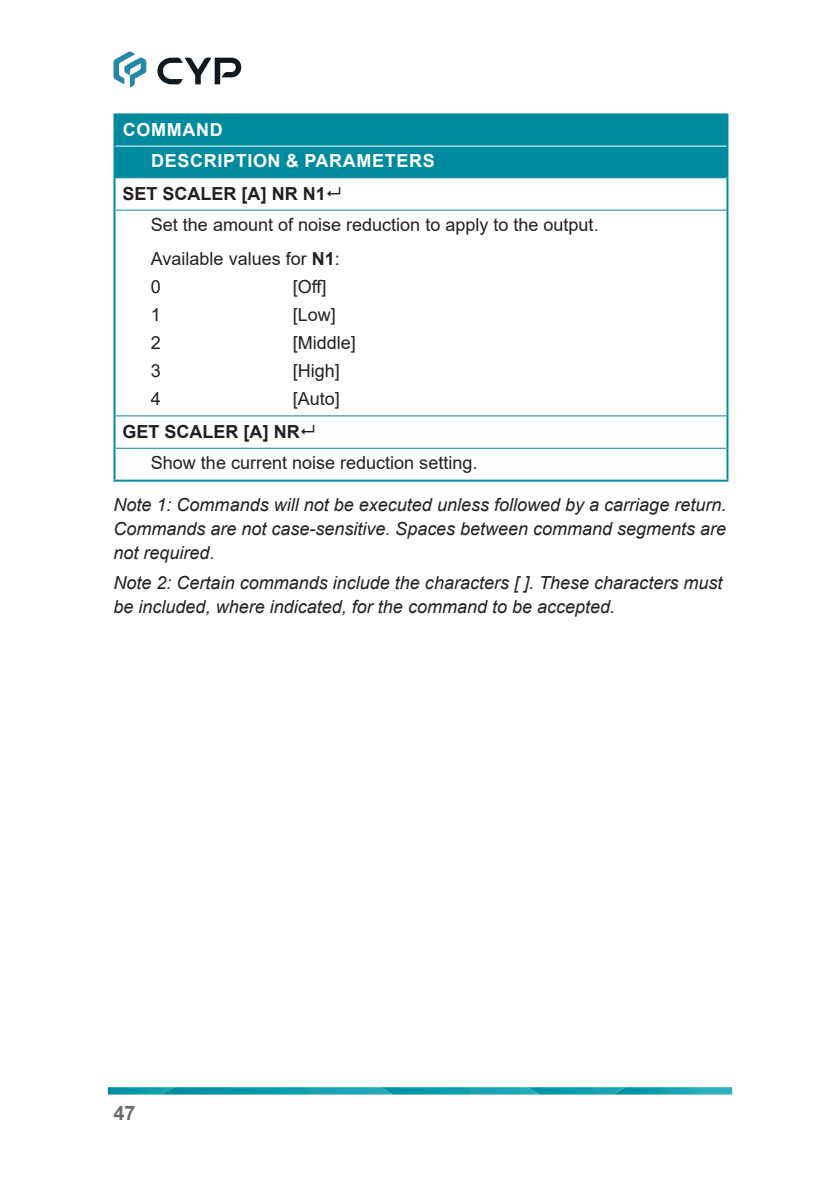
<style>
.page{position:relative;width:840px;height:1191px;background:#fff}
.page>*{position:absolute;margin:0;border:0;box-sizing:border-box;transform-origin:0 0}
.t1{font:700 20px "Arial";color:#6c6d70}
.Paragraph{font:italic 18px/24px "Arial";color:#231f20;text-align:justify}
.Table_Text{font:18px/28px "Arial";color:#231f20}
.Table_Text_-_Bold{font:700 18px "Arial";color:#231f20}
.Table_Header{font:700 18px "Arial";letter-spacing:.035em;color:#fff}
.s1{font-weight:700}
</style>
<div class="page">
<svg style="left:113px;top:51px;width:33px;height:36px"></svg>
<svg style="left:157px;top:58px;width:84px;height:26px"></svg>
<svg style="left:108px;top:1087px;width:623px;height:7px;background:#15a0b2"></svg>
<hr style="left:113px;top:113px;width:30px;height:2px;background:#008aa0">
<hr style="left:113px;top:115px;width:2px;height:31px;background:#008aa0">
<hr style="left:143px;top:113px;width:585px;height:2px;background:#008aa0">
<hr style="left:726px;top:115px;width:2px;height:31px;background:#008aa0">
<hr style="left:113px;top:146px;width:2px;height:32px;background:#008aa0">
<hr style="left:726px;top:146px;width:2px;height:32px;background:#008aa0">
<hr style="left:113px;top:178px;width:2px;height:32px;background:#008aa0">
<hr style="left:726px;top:178px;width:2px;height:32px;background:#008aa0">
<hr style="left:113px;top:210px;width:2px;height:206px;background:#008aa0">
<hr style="left:726px;top:210px;width:2px;height:206px;background:#008aa0">
<hr style="left:113px;top:416px;width:2px;height:32px;background:#008aa0">
<hr style="left:726px;top:416px;width:2px;height:32px;background:#008aa0">
<hr style="left:113px;top:448px;width:2px;height:31px;background:#008aa0">
<hr style="left:726px;top:448px;width:2px;height:31px;background:#008aa0">
<hr style="left:113px;top:479px;width:30px;height:2px;background:#008aa0">
<hr style="left:143px;top:479px;width:585px;height:2px;background:#008aa0">
<div style="left:114px;top:115px;width:613px;height:63px;background:#008aa0"></div>
<hr style="left:143px;top:177px;width:583px;height:1px;background:#008aa0">
<svg style="left:115px;top:210px;width:28px;height:1px"></svg>
<hr style="left:143px;top:210px;width:583px;height:1px;background:#008aa0">
<svg style="left:115px;top:415px;width:28px;height:1px"></svg>
<hr style="left:143px;top:415px;width:583px;height:1px;background:#008aa0">
<svg style="left:115px;top:448px;width:28px;height:1px"></svg>
<hr style="left:143px;top:448px;width:583px;height:1px;background:#008aa0">
<p class="Table_Header" style="left:123px;top:116px;width:101px">COMMAND</p>
<p class="Table_Header" style="left:151px;top:148px;width:285px">DESCRIPTION &amp; PARAMETERS</p>
<p class="Table_Text_-_Bold" style="left:122px;top:181px;width:205px">SET SCALER [A] NR N1</p>
<p class="Table_Text" style="left:151px;top:211px;width:449px">Set the amount of noise reduction to apply to the output.</p>
<p class="Table_Text" style="left:151px;top:245px;width:190px">Available values for <span class="s1">N1</span>:<br>0</p>
<p class="Table_Text" style="left:292px;top:273px;width:35px">[Off]</p>
<p class="Table_Text" style="left:151px;top:301px;width:12px">1</p>
<p class="Table_Text" style="left:292px;top:301px;width:45px">[Low]</p>
<p class="Table_Text" style="left:151px;top:329px;width:12px">2</p>
<p class="Table_Text" style="left:292px;top:329px;width:65px">[Middle]</p>
<p class="Table_Text" style="left:151px;top:357px;width:12px">3</p>
<p class="Table_Text" style="left:292px;top:357px;width:49px">[High]</p>
<p class="Table_Text" style="left:151px;top:385px;width:12px">4</p>
<p class="Table_Text" style="left:292px;top:385px;width:49px">[Auto]</p>
<p class="Table_Text_-_Bold" style="left:122px;top:419px;width:178px">GET SCALER [A] NR</p>
<p class="Table_Text" style="left:151px;top:449px;width:328px">Show the current noise reduction setting.</p>
<p class="Paragraph" style="left:113px;top:493px;width:614px">Note 1: Commands will not be executed unless followed by a carriage return.<br>Commands are not case-sensitive. Spaces between command segments are not required.</p>
<p class="Paragraph" style="left:113px;top:571px;width:610px">Note 2: Certain commands include the characters [ ]. These characters must be included, where indicated, for the command to be accepted.</p>
<p class="t1" style="left:113px;top:1099px;width:24px">47</p>
</div>
